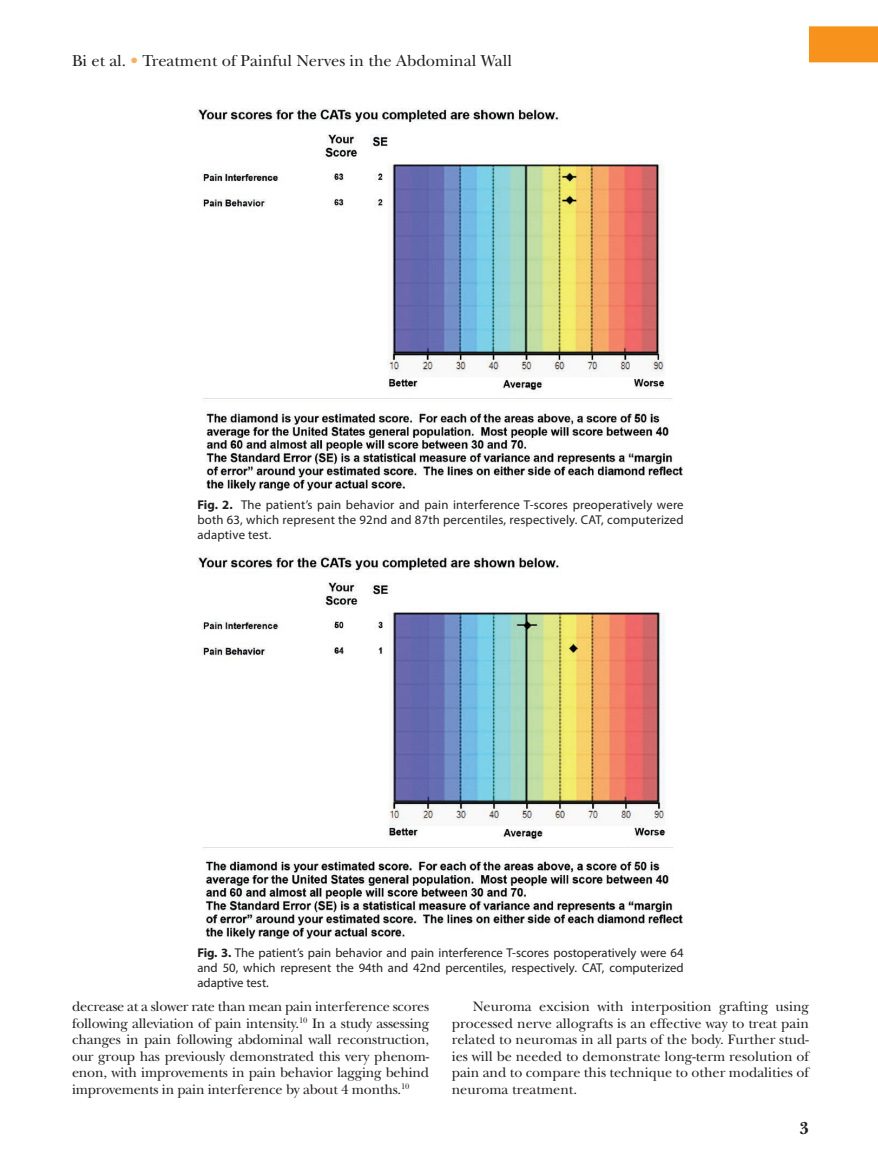
<style>
.page{position:relative;width:878px;height:1175px;background:#fff}
.page>*{position:absolute;margin:0;border:0;box-sizing:border-box;transform-origin:0 0}
.t1{font:700 18px "New Baskerville";color:#231f20}
.t2{font:16.5px "New Baskerville";color:#231f20}
.t3{font:14.25px/16.5px "New Baskerville";color:#231f20;text-align:justify}
.t4{font:12.75px/15px "Myriad Pro";letter-spacing:.005em;color:#231f20;text-align:justify}
.s1{color:#fab05f}
.s2{font-weight:700}
</style>
<div class="page">
<div style="left:808px;top:26px;width:70px;height:36px;background:#f7931d"></div>
<img style="left:197px;top:108px;width:486px;height:383px">
<img style="left:197px;top:557px;width:486px;height:382px">
<p class="t2" style="left:72px;top:51px;width:441px">Bi et al. <span class="s1">•</span> Treatment of Painful Nerves in the Abdominal Wall</p>
<p class="t4" style="left:197px;top:497px;width:488px"><span class="s2">Fig. 2.</span> The patient’s pain behavior and pain interference T-scores preoperatively were both 63, which represent the 92nd and 87th percentiles, respectively. CAT, computerized adaptive test.</p>
<p class="t4" style="left:197px;top:945px;width:488px"><span class="s2">Fig. 3.</span> The patient’s pain behavior and pain interference T-scores postoperatively were 64 and 50, which represent the 94th and 42nd percentiles, respectively. CAT, computerized adaptive test.</p>
<p class="t3" style="left:72px;top:998px;width:359px">decrease at a slower rate than mean pain interference scores following alleviation of pain intensity.<sup>10</sup> In a study assessing changes in pain following abdominal wall reconstruction, our group has previously demonstrated this very phenom&shy;enon, with improvements in pain behavior lagging behind improvements in pain interference by about 4 months.<sup>10</sup></p>
<p class="t3" style="left:451px;top:998px;width:359px;text-indent:21px">Neuroma excision with interposition grafting using processed nerve allografts is an effective way to treat pain related to neuromas in all parts of the body. Further stud&shy;ies will be needed to demonstrate long-term resolution of pain and to compare this technique to other modalities of neuroma treatment.</p>
<p class="t1" style="left:799px;top:1118px;width:11px">3</p>
</div>
